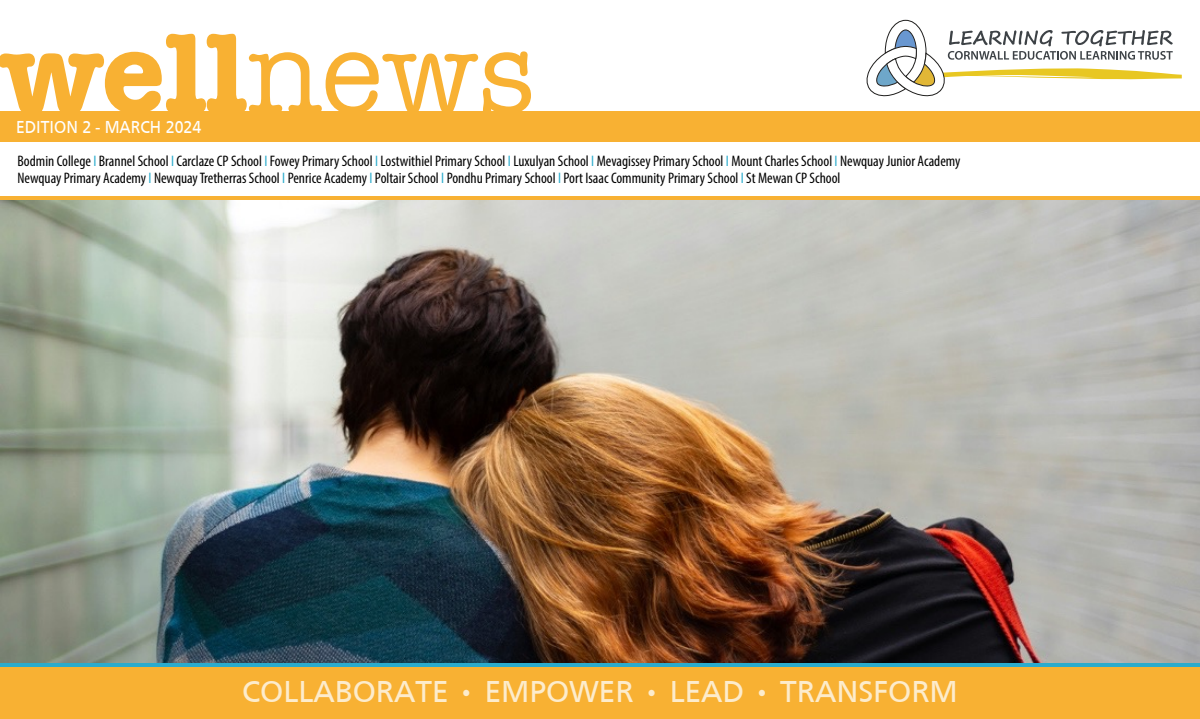
<style>
.page{position:relative;width:1200px;height:719px;background:#fff}
.page>*{position:absolute;margin:0;border:0;box-sizing:border-box;transform-origin:0 0}
.t1{font:700 113.12px "American Typewriter ITC Pro";color:#f8b133}
.t2{font:31.25px "Frutiger";color:#fdeccc}
.t3{font:17.88px "Frutiger";color:#fff;scale:.92 1}
.t4{font:condensed 15.25px/16.9px "Myriad Pro";color:#000}
.s1{font-weight:500}
.s2{color:#2babcc}
</style>
<div class="page">
<div style="left:0;top:666px;width:1200px;height:52px;background:#f8b133"></div>
<svg style="left:866px;top:19px;width:316px;height:77px"></svg>
<div style="left:0;top:111px;width:1200px;height:31px;background:#f8b133"></div>
<hr style="left:0;top:196px;width:1200px;height:4px;background:#f8b133">
<img style="left:0;top:200px;width:1200px;height:462px">
<svg style="left:0;top:662px;width:1200px;height:4px;background:#3493ab"></svg>
<h1 class="t1" style="left:0;top:1px;width:538px">well<span class="s1">news</span></h1>
<p class="t3" style="left:16px;top:117px;width:203px">EDITION 2 - MARCH 2024</p>
<p class="t4" style="left:18px;top:152px;width:944px">Bodmin College <span class="s2">I</span> Brannel School <span class="s2">I</span> Carclaze CP School <span class="s2">I</span> Fowey Primary School <span class="s2">I</span> Lostwithiel Primary School <span class="s2">I</span> Luxulyan School <span class="s2">I</span> Mevagissey Primary School <span class="s2">I</span> Mount Charles School <span class="s2">I</span> Newquay Junior Academy<br>Newquay Primary Academy <span class="s2">I</span> Newquay Tretherras School <span class="s2">I</span> Penrice Academy <span class="s2">I</span> Poltair School <span class="s2">I</span> Pondhu Primary School <span class="s2">I</span> Port Isaac Community Primary School <span class="s2">I</span> St Mewan CP School</p>
<h2 class="t2" style="left:242px;top:674px;width:717px">COLLABORATE • EMPOWER • LEAD • TRANSFORM</h2>
</div>
